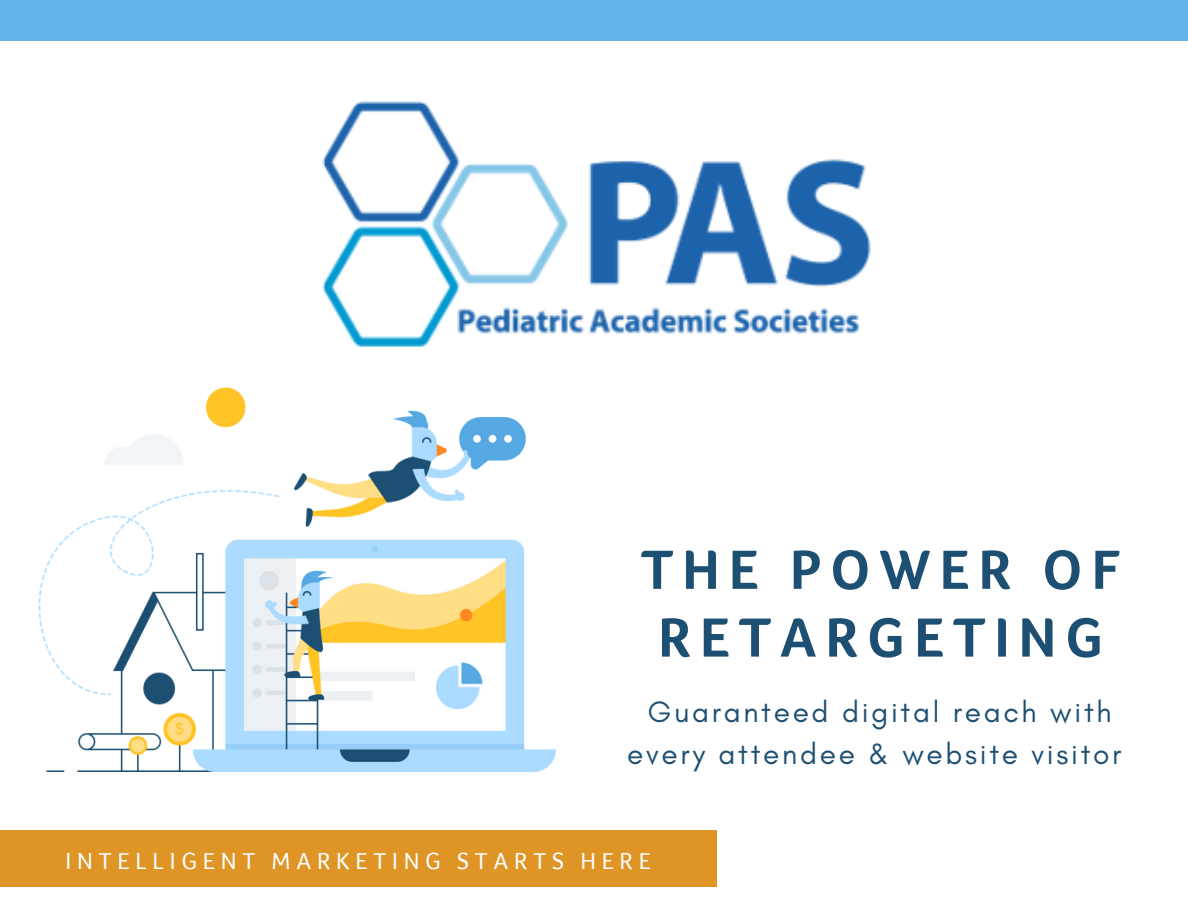
<style>
.page{position:relative;width:1188px;height:918px;background:#fff}
.page>*{position:absolute;margin:0;border:0;box-sizing:border-box;transform-origin:0 0}
.t1{font:700 56.85px/67.8px "Foco";letter-spacing:.16em;color:#1d4f73;text-align:center}
.t2{font:29.85px/41.2px "Glacial Indifference";letter-spacing:.09em;color:#1d4f73;text-align:center}
.t3{font:24px "Foco";letter-spacing:.24em;color:#fff}
</style>
<div class="page">
<div style="left:0;top:0;width:1188px;height:40px;background:#63b2e8"></div>
<div style="left:0;top:831px;width:717px;height:56px;background:#de9525"></div>
<img style="left:38px;top:387px;width:518px;height:384px">
<img style="left:288px;top:101px;width:583px;height:288px">
<h1 class="t1" style="left:641px;top:536px;width:481px">THE POWER OF<br>RETARGETING</h1>
<p class="t2" style="left:627px;top:691px;width:496px">Guaranteed digital reach with every attendee &amp; website visitor</p>
<p class="t3" style="left:66px;top:848px;width:587px">INTELLIGENT MARKETING STARTS HERE</p>
</div>
